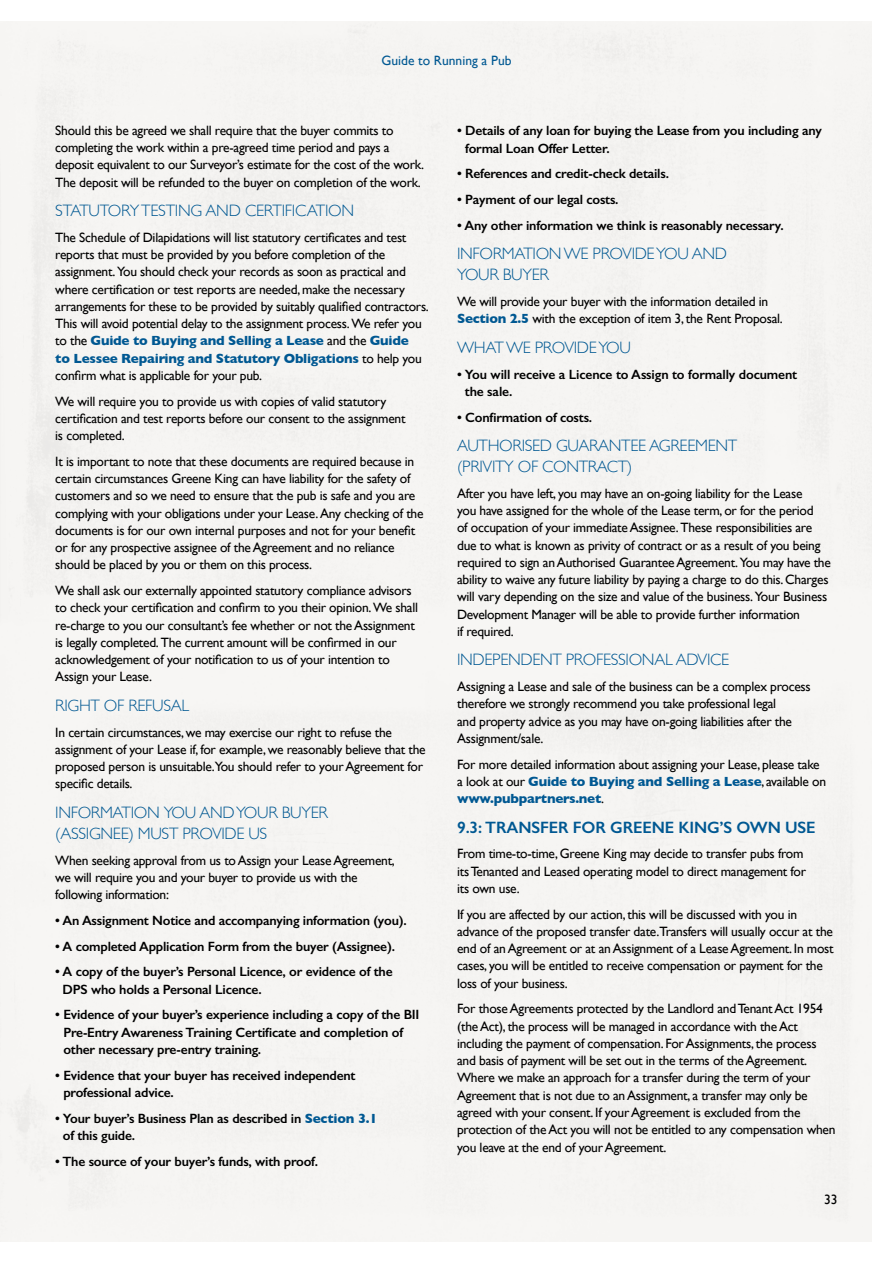
<style>
.page{position:relative;width:893px;height:1263px;background:#fff}
.page>*{position:absolute;margin:0;border:0;box-sizing:border-box;transform-origin:0 0}
.t1{font:300 16.5px/21px "Gill Sans";letter-spacing:-.02em;color:#005892}
.t2{font:600 16.5px "Gill Sans";letter-spacing:-.01em;color:#005892}
.t3{font:13.5px/17.2px "Gill Sans";letter-spacing:-.02em;color:#000}
.t4{font:600 13.5px/17.2px "Gill Sans";letter-spacing:-.015em;color:#000}
.t5{font:13.5px "Gill Sans";color:#005892}
.s1{font-weight:700;color:#005892}
</style>
<div class="page">
<div style="left:0;top:21px;width:872px;height:1221px;background:#f5f4f2"></div>
<p class="t5" style="left:381px;top:52px;width:132px">Guide to Running a Pub</p>
<p class="t3" style="left:55px;top:121px;width:370px">Should this be agreed we shall require that the buyer commits to completing the work within a pre-agreed time period and pays a deposit equivalent to our Surveyor’s estimate for the cost of the work.<br>The deposit will be refunded to the buyer on completion of the work.</p>
<p class="t1" style="left:55px;top:199px;width:301px">STATUTORY TESTING AND CERTIFICATION</p>
<p class="t3" style="left:55px;top:228px;width:375px">The Schedule of Dilapidations will list statutory certificates and test reports that must be provided by you before completion of the assignment. You should check your records as soon as practical and where certification or test reports are needed, make the necessary arrangements for these to be provided by suitably qualified contractors.<br>This will avoid potential delay to the assignment process. We refer you to the <span class="s1">Guide to Buying and Selling a Lease</span> and the <span class="s1">Guide<br>to Lessee Repairing and Statutory Obligations</span> to help you confirm what is applicable for your pub.</p>
<p class="t3" style="left:55px;top:392px;width:352px">We will require you to provide us with copies of valid statutory certification and test reports before our consent to the assignment is completed.</p>
<p class="t3" style="left:55px;top:452px;width:370px">It is important to note that these documents are required because in certain circumstances Greene King can have liability for the safety of customers and so we need to ensure that the pub is safe and you are complying with your obligations under your Lease. Any checking of the documents is for our own internal purposes and not for your benefit or for any prospective assignee of the Agreement and no reliance should be placed by you or them on this process.</p>
<p class="t3" style="left:55px;top:582px;width:364px">We shall ask our externally appointed statutory compliance advisors to check your certification and confirm to you their opinion. We shall re-charge to you our consultant’s fee whether or not the Assignment is legally completed. The current amount will be confirmed in our acknowledgement of your notification to us of your intention to Assign your Lease.</p>
<p class="t1" style="left:55px;top:694px;width:135px">RIGHT OF REFUSAL</p>
<p class="t3" style="left:55px;top:723px;width:372px">In certain circumstances, we may exercise our right to refuse the assignment of your Lease if, for example, we reasonably believe that the proposed person is unsuitable.You should refer to your Agreement for specific details.</p>
<p class="t1" style="left:55px;top:801px;width:274px">INFORMATION YOU AND YOUR BUYER (ASSIGNEE) MUST PROVIDE US</p>
<p class="t3" style="left:55px;top:851px;width:341px">When seeking approval from us to Assign your Lease Agreement, we will require you and your buyer to provide us with the following information:</p>
<p class="t4" style="left:55px;top:912px;width:353px">• An Assignment Notice and accompanying information (you).</p>
<p class="t4" style="left:55px;top:937px;width:341px">• A completed Application Form from the buyer (Assignee).</p>
<p class="t4" style="left:63px;top:963px;width:332px;text-indent:-7px">• A copy of the buyer’s Personal Licence, or evidence of the<br>DPS who holds a Personal Licence.</p>
<p class="t4" style="left:63px;top:1006px;width:358px;text-indent:-8px">• Evidence of your buyer’s experience including a copy of the BII<br>Pre-Entry Awareness Training Certificate and completion of other necessary pre-entry training.</p>
<p class="t4" style="left:63px;top:1066px;width:294px;text-indent:-8px">• Evidence that your buyer has received independent professional advice.</p>
<p class="t4" style="left:63px;top:1109px;width:316px;text-indent:-8px">• Your buyer’s Business Plan as described in <span class="s1">Section 3.1 </span>of this guide.</p>
<p class="t4" style="left:55px;top:1152px;width:264px">• The source of your buyer’s funds, with proof.</p>
<p class="t4" style="left:465px;top:122px;width:358px;text-indent:-8px">• Details of any loan for buying the Lease from you including any formal Loan Offer Letter.</p>
<p class="t4" style="left:457px;top:165px;width:213px">• References and credit-check details.</p>
<p class="t4" style="left:457px;top:191px;width:163px">• Payment of our legal costs.</p>
<p class="t4" style="left:457px;top:217px;width:328px">• Any other information we think is reasonably necessary.</p>
<p class="t1" style="left:457px;top:243px;width:271px">INFORMATION WE PROVIDE YOU AND<br>YOUR BUYER</p>
<p class="t3" style="left:457px;top:293px;width:327px">We will provide your buyer with the information detailed in<br><span class="s1">Section 2.5</span> with the exception of item 3, the Rent Proposal.</p>
<p class="t1" style="left:457px;top:336px;width:175px">WHAT WE PROVIDE YOU</p>
<p class="t4" style="left:465px;top:365px;width:334px;text-indent:-8px">• You will receive a Licence to Assign to formally document the sale.</p>
<p class="t4" style="left:457px;top:408px;width:137px">• Confirmation of costs.</p>
<p class="t1" style="left:457px;top:434px;width:282px">AUTHORISED GUARANTEE AGREEMENT (PRIVITY OF CONTRACT)</p>
<p class="t3" style="left:457px;top:484px;width:375px">After you have left, you may have an on-going liability for the Lease<br>you have assigned for the whole of the Lease term, or for the period<br>of occupation of your immediate Assignee. These responsibilities are due to what is known as privity of contract or as a result of you being required to sign an Authorised Guarantee Agreement. You may have the ability to waive any future liability by paying a charge to do this. Charges will vary depending on the size and value of the business. Your Business Development Manager will be able to provide further information<br>if required.</p>
<p class="t1" style="left:457px;top:649px;width:273px">INDEPENDENT PROFESSIONAL ADVICE</p>
<p class="t3" style="left:457px;top:678px;width:355px">Assigning a Lease and sale of the business can be a complex process therefore we strongly recommend you take professional legal<br>and property advice as you may have on-going liabilities after the Assignment/sale.</p>
<p class="t3" style="left:457px;top:755px;width:370px">For more detailed information about assigning your Lease, please take a look at our <span class="s1">Guide to Buying and Selling a Lease</span>, available on <span class="s1">www.pubpartners.net</span>.</p>
<p class="t2" style="left:457px;top:817px;width:360px">9.3: TRANSFER FOR GREENE KING’S OWN USE</p>
<p class="t3" style="left:457px;top:845px;width:350px">From time-to-time, Greene King may decide to transfer pubs from its Tenanted and Leased operating model to direct management for its own use.</p>
<p class="t3" style="left:457px;top:905px;width:378px">If you are affected by our action, this will be discussed with you in advance of the proposed transfer date.Transfers will usually occur at the end of an Agreement or at an Assignment of a Lease Agreement. In most cases, you will be entitled to receive compensation or payment for the loss of your business.</p>
<p class="t3" style="left:457px;top:1000px;width:380px">For those Agreements protected by the Landlord and Tenant Act 1954 (the Act), the process will be managed in accordance with the Act including the payment of compensation. For Assignments, the process and basis of payment will be set out in the terms of the Agreement.<br>Where we make an approach for a transfer during the term of your Agreement that is not due to an Assignment, a transfer may only be agreed with your consent. If your Agreement is excluded from the protection of the Act you will not be entitled to any compensation when you leave at the end of your Agreement.</p>
<p class="t3" style="left:824px;top:1191px;width:15px">33</p>
</div>
